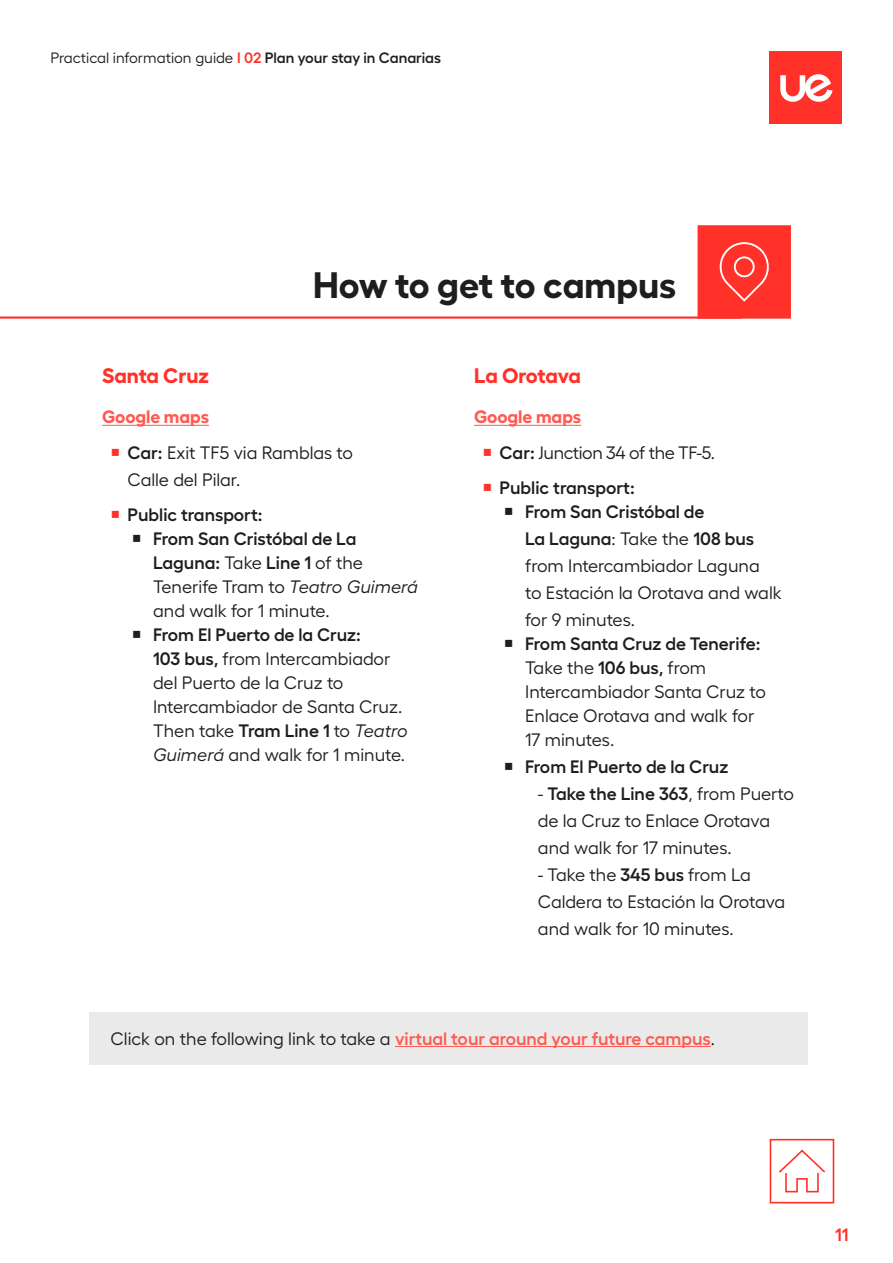
<style>
.page{position:relative;width:893px;height:1263px;background:#fff}
.page>*{position:absolute;margin:0;border:0;box-sizing:border-box;transform-origin:0 0}
.t1{font:700 36.75px "Hellix";color:#1e1e1e}
.t2{font:700 21px "Hellix";letter-spacing:-.01em;color:#ff3129}
.t3{font:18px/24px "Hellix";color:#1e1e1e}
.t4{font:600 18px/24px "Hellix";color:#1e1e1e}
.t5{font:600 18px "Hellix";color:#ff5a50}
.t6{font:600 18px "Hellix";color:#ff3129}
.t7{font:15px "Hellix";color:#1e1e1e}
.s1{font-weight:600;color:#ff3129}
.s2{font-weight:600}
.s3{font-weight:700;color:#ff5a50}
.s4{font-weight:400}
.s5{font-weight:400;font-style:italic}
.s6{font-style:italic}
.s7{font-weight:400;color:#1e1e1e}
</style>
<div class="page">
<div style="left:89px;top:1013px;width:719px;height:52px;background:#eaeaea"></div>
<hr style="left:395px;top:1046px;width:316px;height:1px;background:#ff5a50">
<hr style="left:102px;top:425px;width:107px;height:1px;background:#ff5a50">
<hr style="left:474px;top:425px;width:107px;height:1px;background:#ff5a50">
<div style="left:770px;top:51px;width:72px;height:72px;background:#ff3129"></div>
<svg style="left:780px;top:74px;width:53px;height:28px"></svg>
<hr style="left:0;top:316px;width:742px;height:3px;background:#ff3129">
<div style="left:697px;top:225px;width:94px;height:94px;background:#ff3129;border:3px solid #ff3129"></div>
<svg style="left:719px;top:242px;width:50px;height:60px"></svg>
<svg style="left:769px;top:1138px;width:66px;height:66px"></svg>
<p class="t7" style="left:50px;top:47px;width:392px">Practical information guide <span class="s1">I 02</span> <span class="s2">Plan your stay in Canarias</span></p>
<h1 class="t1" style="left:313px;top:256px;width:365px">How to get to campus</h1>
<p class="t2" style="left:102px;top:359px;width:108px">Santa Cruz</p>
<p class="t3" style="left:128px;top:397px;width:227px;line-height:35.5px;text-indent:-26px"><span class="s3">Google maps<br></span><span class="s2">Car:</span> Exit TF5 via Ramblas to</p>
<p class="t3" style="left:128px;top:465px;width:114px">Calle del Pilar.</p>
<p class="t4" style="left:153px;top:501px;width:266px;text-indent:-26px">Public transport:<br>From San Cristóbal de La<br>Laguna: <span class="s4">Take</span> Line 1 <span class="s4">of the<br>Tenerife Tram to</span> <span class="s5">Teatro Guimerá </span><span class="s4">and walk for 1 minute.</span></p>
<p class="t3" style="left:153px;top:621px;width:256px"><span class="s2">From El Puerto de la Cruz:<br>103 bus,</span> from Intercambiador del Puerto de la Cruz to<br>Intercambiador de Santa Cruz.<br>Then take <span class="s2">Tram Line 1</span> to <span class="s6">Teatro<br>Guimerá</span> and walk for 1 minute.</p>
<p class="t2" style="left:474px;top:359px;width:108px">La Orotava</p>
<p class="t4" style="left:500px;top:397px;width:217px;line-height:35.5px;text-indent:-26px"><span class="s3">Google maps<br></span>Car: <span class="s4">Junction 34 of the TF-5.<br></span>Public transport:</p>
<p class="t3" style="left:525px;top:496px;width:258px;line-height:27px"><span class="s2">From San Cristóbal de<br>La Laguna</span>: Take the <span class="s2">108 bus </span>from Intercambiador Laguna<br>to Estación la Orotava and walk for 9 minutes.</p>
<p class="t3" style="left:525px;top:630px;width:242px"><span class="s2">From Santa Cruz de Tenerife:<br></span>Take the <span class="s2">106 bus,</span> from<br>Intercambiador Santa Cruz to<br>Enlace Orotava and walk for<br>17 minutes.</p>
<p class="t4" style="left:525px;top:753px;width:205px">From El Puerto de la Cruz</p>
<p class="t3" style="left:538px;top:778px;width:258px;line-height:27px">- <span class="s2">Take the Line 363</span>, from Puerto de la Cruz to Enlace Orotava and walk for 17 minutes.</p>
<p class="t3" style="left:538px;top:859px;width:249px;line-height:27px">- Take the <span class="s2">345 bus</span> from La<br>Caldera to Estación la Orotava and walk for 10 minutes.</p>
<p class="t5" style="left:111px;top:1024px;width:606px"><span class="s7">Click on the following link to take a</span> virtual tour around your future campus<span class="s7">.</span></p>
<p class="t6" style="left:835px;top:1220px;width:15px">11</p>
</div>
